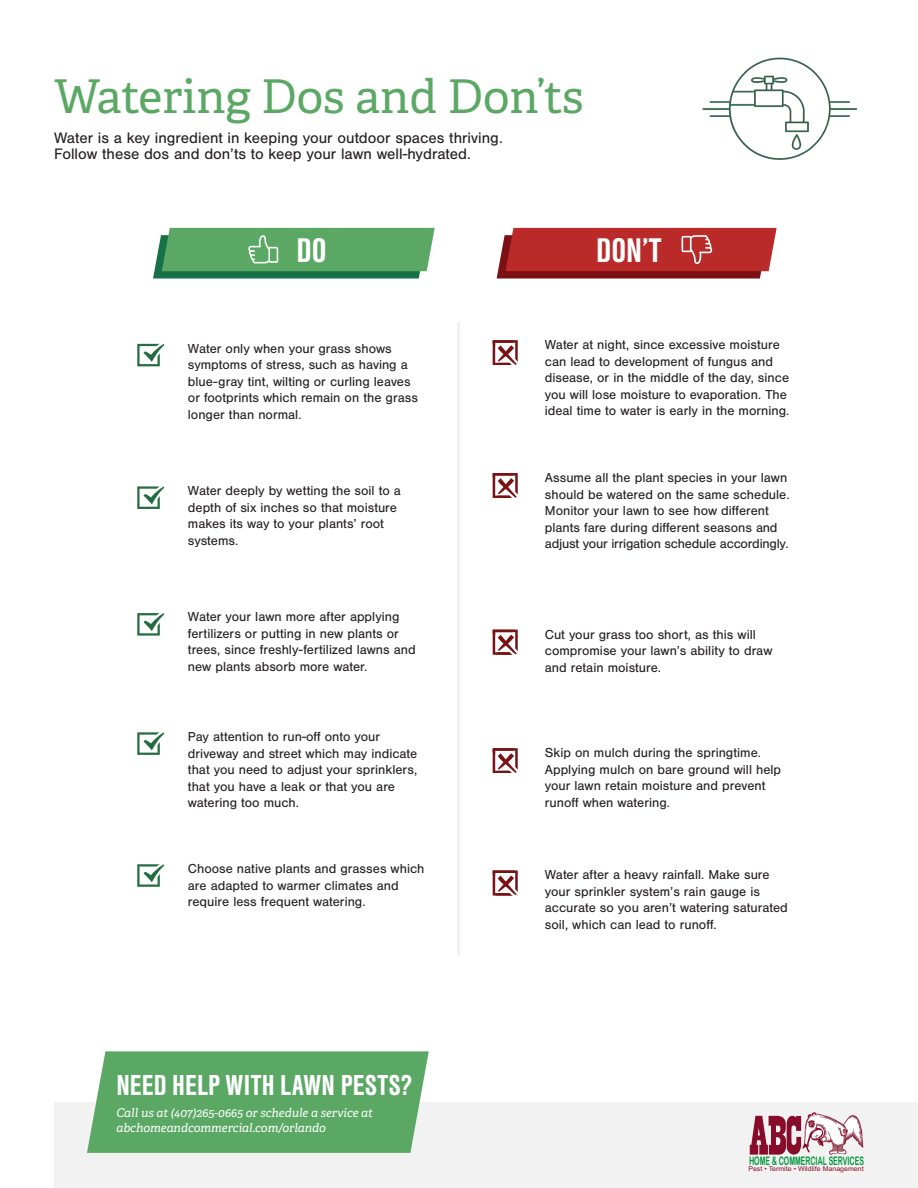
<style>
.page{position:relative;width:918px;height:1188px;background:#fff}
.page>*{position:absolute;margin:0;border:0;box-sizing:border-box;transform-origin:0 0}
.t1{font:46.5px "Adelle PE";color:#5ba865}
.t2{font:700 35.55px "Nimbus San Con";color:#fff}
.t3{font:700 30px "Nimbus San Con";letter-spacing:.01em;color:#fff}
.t4{font:15.75px/16.5px "Nimbus San";color:#241f1f}
.t5{font:13.5px/16.5px "Nimbus San";color:#241f1f}
.t6{font:italic 12px/15px "Adelle PE";color:#fff}
.t7{font:11.85px "Arial Rounded MT Bold";color:#00953b;scale:.58 1}
.t8{font:6.75px "Arial Narrow";color:#870c2b;scale:1.28 1}
</style>
<div class="page">
<div style="left:54px;top:1102px;width:864px;height:86px;background:#f3f2f3"></div>
<svg style="left:87px;top:1051px;width:342px;height:102px;background:#64ac6d"></svg>
<svg style="left:750px;top:1112px;width:113px;height:43px"></svg>
<img style="left:702px;top:57px;width:156px;height:103px">
<hr style="left:458px;top:322px;width:2px;height:633px;background:#f2f0f1">
<svg style="left:153px;top:228px;width:282px;height:50px;background:#59a468"></svg>
<svg style="left:497px;top:228px;width:280px;height:50px;background:#b33130"></svg>
<svg style="left:137px;top:344px;width:27px;height:22px"></svg>
<svg style="left:137px;top:486px;width:27px;height:23px"></svg>
<svg style="left:137px;top:613px;width:27px;height:23px"></svg>
<svg style="left:137px;top:732px;width:27px;height:23px"></svg>
<svg style="left:137px;top:864px;width:27px;height:23px"></svg>
<svg style="left:493px;top:870px;width:25px;height:25px"></svg>
<svg style="left:493px;top:748px;width:25px;height:25px"></svg>
<svg style="left:493px;top:630px;width:25px;height:24px"></svg>
<svg style="left:493px;top:473px;width:25px;height:25px"></svg>
<svg style="left:493px;top:340px;width:25px;height:25px"></svg>
<h1 class="t1" style="left:54px;top:63px;width:531px">Watering Dos and Don’ts</h1>
<p class="t4" style="left:54px;top:129px;width:450px">Water is a key ingredient in keeping your outdoor spaces thriving.<br>Follow these dos and don’ts to keep your lawn well-hydrated.</p>
<h2 class="t2" style="left:296px;top:231px;width:32px">DO</h2>
<h2 class="t2" style="left:596px;top:231px;width:67px">DON’T</h2>
<p class="t5" style="left:188px;top:340px;width:232px">Water only when your grass shows symptoms of stress, such as having a blue-gray tint, wilting or curling leaves or footprints which remain on the grass longer than normal.</p>
<p class="t5" style="left:188px;top:483px;width:214px">Water deeply by wetting the soil to a depth of six inches so that moisture makes its way to your plants’ root systems.</p>
<p class="t5" style="left:188px;top:609px;width:229px">Water your lawn more after applying fertilizers or putting in new plants or trees, since freshly-fertilized lawns and new plants absorb more water.</p>
<p class="t5" style="left:188px;top:729px;width:231px">Pay attention to run-off onto your driveway and street which may indicate that you need to adjust your sprinklers, that you have a leak or that you are watering too much.</p>
<p class="t5" style="left:188px;top:861px;width:238px">Choose native plants and grasses which are adapted to warmer climates and require less frequent watering.</p>
<h3 class="t3" style="left:116px;top:1068px;width:297px">NEED HELP WITH LAWN PESTS?</h3>
<p class="t6" style="left:116px;top:1105px;width:258px">Call us at (407)265-0665 or schedule a service at abchomeandcommercial.com/orlando</p>
<p class="t5" style="left:545px;top:337px;width:246px">Water at night, since excessive moisture can lead to development of fungus and disease, or in the middle of the day, since you will lose moisture to evaporation. The ideal time to water is early in the morning.</p>
<p class="t5" style="left:545px;top:470px;width:246px">Assume all the plant species in your lawn should be watered on the same schedule.<br>Monitor your lawn to see how different plants fare during different seasons and adjust your irrigation schedule accordingly.</p>
<p class="t5" style="left:545px;top:626px;width:229px">Cut your grass too short, as this will compromise your lawn’s ability to draw and retain moisture.</p>
<p class="t5" style="left:545px;top:745px;width:238px">Skip on mulch during the springtime.<br>Applying mulch on bare ground will help your lawn retain moisture and prevent runoff when watering.</p>
<p class="t5" style="left:545px;top:867px;width:245px">Water after a heavy rainfall. Make sure your sprinkler system’s rain gauge is accurate so you aren’t watering saturated soil, which can lead to runoff.</p>
<p class="t7" style="left:749px;top:1153px;width:200px">HOME &amp; COMMERCIAL SERVICES</p>
<p class="t8" style="left:748px;top:1164px;width:92px">Pest • Termite • Wildlife Management</p>
</div>
